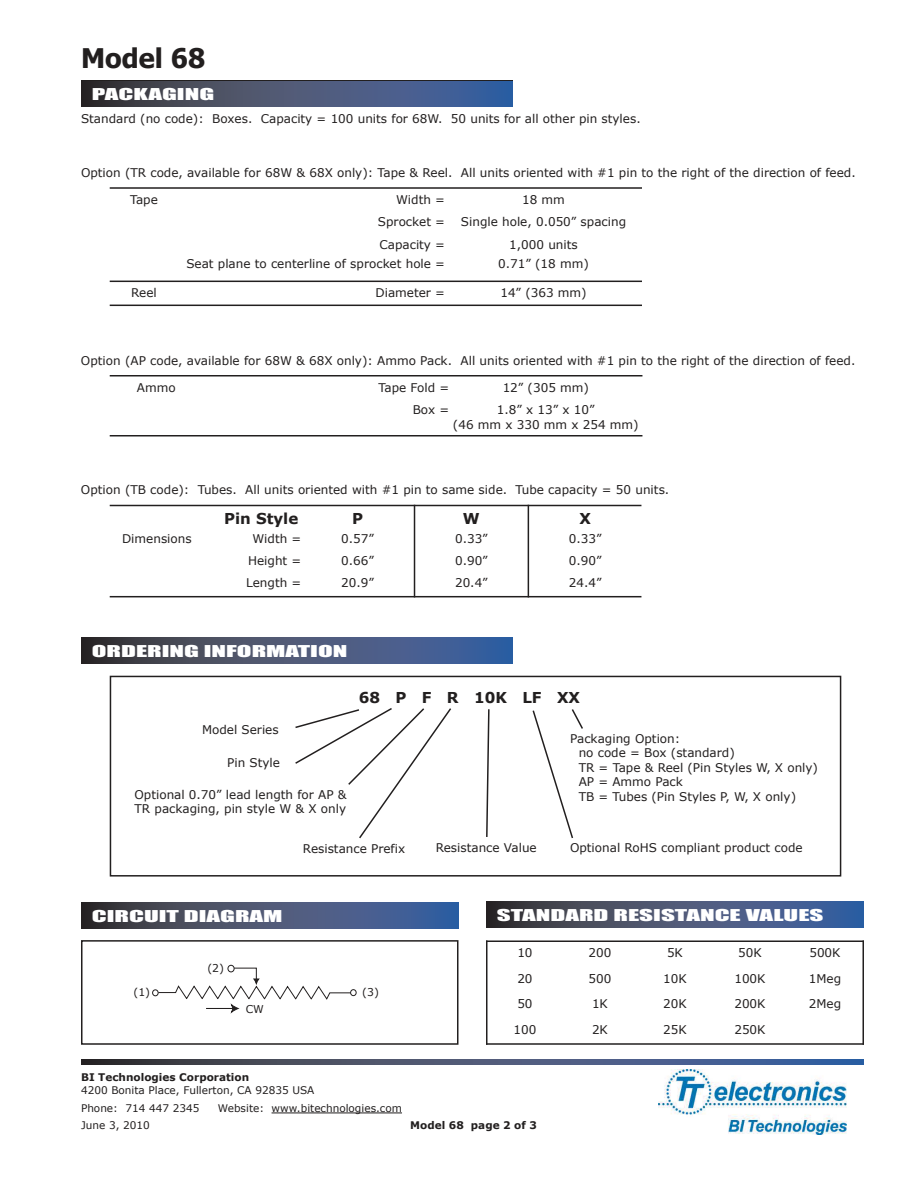
<style>
.page{position:relative;width:918px;height:1188px;background:#fff}
.page>*{position:absolute;margin:0;border:0;box-sizing:border-box;transform-origin:0 0}
.t1{font:700 27px "Tahoma";color:#221f1f}
.t2{font:15px "Impact";color:#fff;scale:1.8 1}
.t3{font:700 15px "Verdana";color:#221f1f}
.t4{font:12px/14.4px "Verdana";color:#221f1f}
.t5{font:10.8px "Verdana";color:#221f1f}
.t6{font:10.5px/18px "Verdana";color:#221f1f}
.t7{font:700 10.5px "Verdana";color:#221f1f}
</style>
<div class="page">
<img style="left:659px;top:1070px;width:188px;height:64px">
<hr style="left:272px;top:1113px;width:130px;height:1px;background:#221f1f">
<img style="left:81px;top:1059px;width:783px;height:5px">
<div style="left:81px;top:940px;width:377px;height:105px;border:2px solid #221f1f"></div>
<img style="left:81px;top:81px;width:432px;height:26px">
<svg style="left:81px;top:637px;width:432px;height:1px"></svg>
<img style="left:81px;top:638px;width:432px;height:25px">
<div style="left:110px;top:676px;width:731px;height:201px;border:2px solid #221f1f"></div>
<svg style="left:532px;top:709px;width:51px;height:129px"></svg>
<svg style="left:486px;top:709px;width:4px;height:128px"></svg>
<hr style="left:110px;top:187px;width:532px;height:2px;background:#221f1f">
<hr style="left:110px;top:281px;width:532px;height:1px;background:#221f1f">
<hr style="left:110px;top:305px;width:532px;height:1px;background:#221f1f">
<div style="left:350px;top:989px;width:7px;height:7px;border:1px solid #221f1f;border-radius:50%"></div>
<svg style="left:152px;top:967px;width:204px;height:47px"></svg>
<div style="left:228px;top:965px;width:6px;height:7px;background:#fff;border-radius:50%"></div>
<div style="left:228px;top:965px;width:6px;height:7px;border:1px solid #221f1f;border-radius:50%"></div>
<svg style="left:295px;top:708px;width:157px;height:131px"></svg>
<hr style="left:110px;top:375px;width:532px;height:1px;background:#221f1f">
<hr style="left:110px;top:435px;width:532px;height:1px;background:#221f1f">
<hr style="left:414px;top:505px;width:1px;height:92px;background:#221f1f">
<hr style="left:528px;top:505px;width:1px;height:92px;background:#221f1f">
<hr style="left:110px;top:505px;width:531px;height:1px;background:#221f1f">
<hr style="left:110px;top:596px;width:531px;height:1px;background:#221f1f">
<svg style="left:81px;top:902px;width:378px;height:1px"></svg>
<img style="left:81px;top:903px;width:378px;height:25px">
<img style="left:486px;top:902px;width:378px;height:26px">
<hr style="left:486px;top:940px;width:1px;height:105px;background:#221f1f">
<hr style="left:863px;top:940px;width:1px;height:105px;background:#221f1f">
<hr style="left:486px;top:941px;width:378px;height:1px;background:#221f1f">
<hr style="left:486px;top:1043px;width:378px;height:2px;background:#221f1f">
<h1 class="t1" style="left:81px;top:47px;width:126px">Model 68</h1>
<p class="t2" style="left:92px;top:86px;width:70px">PACKAGING</p>
<p class="t4" style="left:81px;top:113px;width:561px">Standard (no code): Boxes. Capacity = 100 units for 68W. 50 units for all other pin styles.</p>
<p class="t4" style="left:81px;top:167px;width:776px">Option (TR code, available for 68W &amp; 68X only): Tape &amp; Reel. All units oriented with #1 pin to the right of the direction of feed.</p>
<p class="t4" style="left:130px;top:193px;width:29px">Tape</p>
<p class="t4" style="left:396px;top:193px;width:50px">Width =</p>
<p class="t4" style="left:522px;top:193px;width:44px">18 mm</p>
<p class="t4" style="left:378px;top:216px;width:69px">Sprocket =</p>
<p class="t4" style="left:461px;top:216px;width:167px">Single hole, 0.050” spacing</p>
<p class="t4" style="left:379px;top:238px;width:67px">Capacity =</p>
<p class="t4" style="left:509px;top:238px;width:70px">1,000 units</p>
<p class="t4" style="left:186px;top:258px;width:260px">Seat plane to centerline of sprocket hole =</p>
<p class="t4" style="left:498px;top:258px;width:92px">0.71” (18 mm)</p>
<p class="t4" style="left:131px;top:287px;width:27px">Reel</p>
<p class="t4" style="left:376px;top:287px;width:71px">Diameter =</p>
<p class="t4" style="left:500px;top:287px;width:88px">14” (363 mm)</p>
<p class="t4" style="left:81px;top:354px;width:776px">Option (AP code, available for 68W &amp; 68X only): Ammo Pack. All units oriented with #1 pin to the right of the direction of feed.</p>
<p class="t4" style="left:137px;top:381px;width:40px">Ammo</p>
<p class="t4" style="left:378px;top:381px;width:72px">Tape Fold =</p>
<p class="t4" style="left:503px;top:381px;width:88px">12” (305 mm)</p>
<p class="t4" style="left:413px;top:404px;width:38px">Box =</p>
<p class="t4" style="left:453px;top:404px;width:187px;text-align:center">1.8” x 13” x 10”<br>(46 mm x 330 mm x 254 mm)</p>
<p class="t4" style="left:81px;top:483px;width:590px">Option (TB code): Tubes. All units oriented with #1 pin to same side. Tube capacity = 50 units.</p>
<p class="t3" style="left:224px;top:512px;width:76px">Pin Style</p>
<p class="t3" style="left:352px;top:512px;width:12px">P</p>
<p class="t3" style="left:463px;top:512px;width:18px">W</p>
<p class="t3" style="left:580px;top:512px;width:13px">X</p>
<p class="t4" style="left:122px;top:533px;width:71px">Dimensions</p>
<p class="t4" style="left:252px;top:533px;width:50px">Width =</p>
<p class="t4" style="left:341px;top:533px;width:34px">0.57”</p>
<p class="t4" style="left:455px;top:533px;width:34px">0.33”</p>
<p class="t4" style="left:569px;top:533px;width:34px">0.33”</p>
<p class="t4" style="left:248px;top:554px;width:55px">Height =</p>
<p class="t4" style="left:341px;top:554px;width:34px">0.66”</p>
<p class="t4" style="left:455px;top:554px;width:34px">0.90”</p>
<p class="t4" style="left:569px;top:554px;width:34px">0.90”</p>
<p class="t4" style="left:246px;top:576px;width:57px">Length =</p>
<p class="t4" style="left:341px;top:576px;width:34px">20.9”</p>
<p class="t4" style="left:455px;top:576px;width:34px">20.4”</p>
<p class="t4" style="left:569px;top:576px;width:34px">24.4”</p>
<p class="t2" style="left:92px;top:643px;width:144px">ORDERING INFORMATION</p>
<p class="t4" style="left:202px;top:724px;width:78px">Model Series</p>
<p class="t4" style="left:227px;top:756px;width:54px">Pin Style</p>
<p class="t4" style="left:134px;top:788px;width:214px">Optional 0.70” lead length for AP &amp;<br>TR packaging, pin style W &amp; X only</p>
<p class="t3" style="left:359px;top:691px;width:223px">68 P F R 10K LF XX</p>
<p class="t4" style="left:579px;top:732px;width:241px;text-indent:-8px">Packaging Option:<br>no code = Box (standard)<br>TR = Tape &amp; Reel (Pin Styles W, X only)<br>AP = Ammo Pack<br>TB = Tubes (Pin Styles P, W, X only)</p>
<p class="t4" style="left:303px;top:843px;width:104px">Resistance Prefix</p>
<p class="t4" style="left:436px;top:842px;width:103px">Resistance Value</p>
<p class="t4" style="left:570px;top:842px;width:234px">Optional RoHS compliant product code</p>
<p class="t2" style="left:92px;top:908px;width:108px">CIRCUIT DIAGRAM</p>
<p class="t2" style="left:497px;top:907px;width:183px">STANDARD RESISTANCE VALUES</p>
<p class="t4" style="left:517px;top:947px;width:17px">10</p>
<p class="t4" style="left:589px;top:947px;width:24px">200</p>
<p class="t4" style="left:667px;top:947px;width:17px">5K</p>
<p class="t4" style="left:738px;top:947px;width:25px">50K</p>
<p class="t4" style="left:809px;top:947px;width:33px">500K</p>
<p class="t4" style="left:517px;top:972px;width:17px">20</p>
<p class="t4" style="left:589px;top:972px;width:24px">500</p>
<p class="t4" style="left:663px;top:972px;width:25px">10K</p>
<p class="t4" style="left:734px;top:972px;width:33px">100K</p>
<p class="t4" style="left:809px;top:972px;width:34px">1Meg</p>
<p class="t4" style="left:517px;top:998px;width:17px">50</p>
<p class="t4" style="left:592px;top:998px;width:17px">1K</p>
<p class="t4" style="left:663px;top:998px;width:25px">20K</p>
<p class="t4" style="left:734px;top:998px;width:33px">200K</p>
<p class="t4" style="left:809px;top:998px;width:34px">2Meg</p>
<p class="t4" style="left:514px;top:1023px;width:24px">100</p>
<p class="t4" style="left:592px;top:1023px;width:17px">2K</p>
<p class="t4" style="left:663px;top:1023px;width:25px">25K</p>
<p class="t4" style="left:734px;top:1023px;width:33px">250K</p>
<p class="t5" style="left:207px;top:964px;width:18px">(2)</p>
<p class="t5" style="left:134px;top:988px;width:18px">(1)</p>
<p class="t5" style="left:362px;top:988px;width:18px">(3)</p>
<p class="t5" style="left:246px;top:1003px;width:20px">CW</p>
<p class="t7" style="left:81px;top:1073px;width:170px">BI Technologies Corporation</p>
<p class="t6" style="left:81px;top:1082px;width:235px">4200 Bonita Place, Fullerton, CA 92835 USA<br>Phone: 714 447 2345</p>
<p class="t6" style="left:218px;top:1100px;width:186px">Website: www.bitechnologies.com</p>
<p class="t6" style="left:81px;top:1117px;width:70px">June 3, 2010</p>
<p class="t7" style="left:410px;top:1121px;width:128px">Model 68 page 2 of 3</p>
</div>
